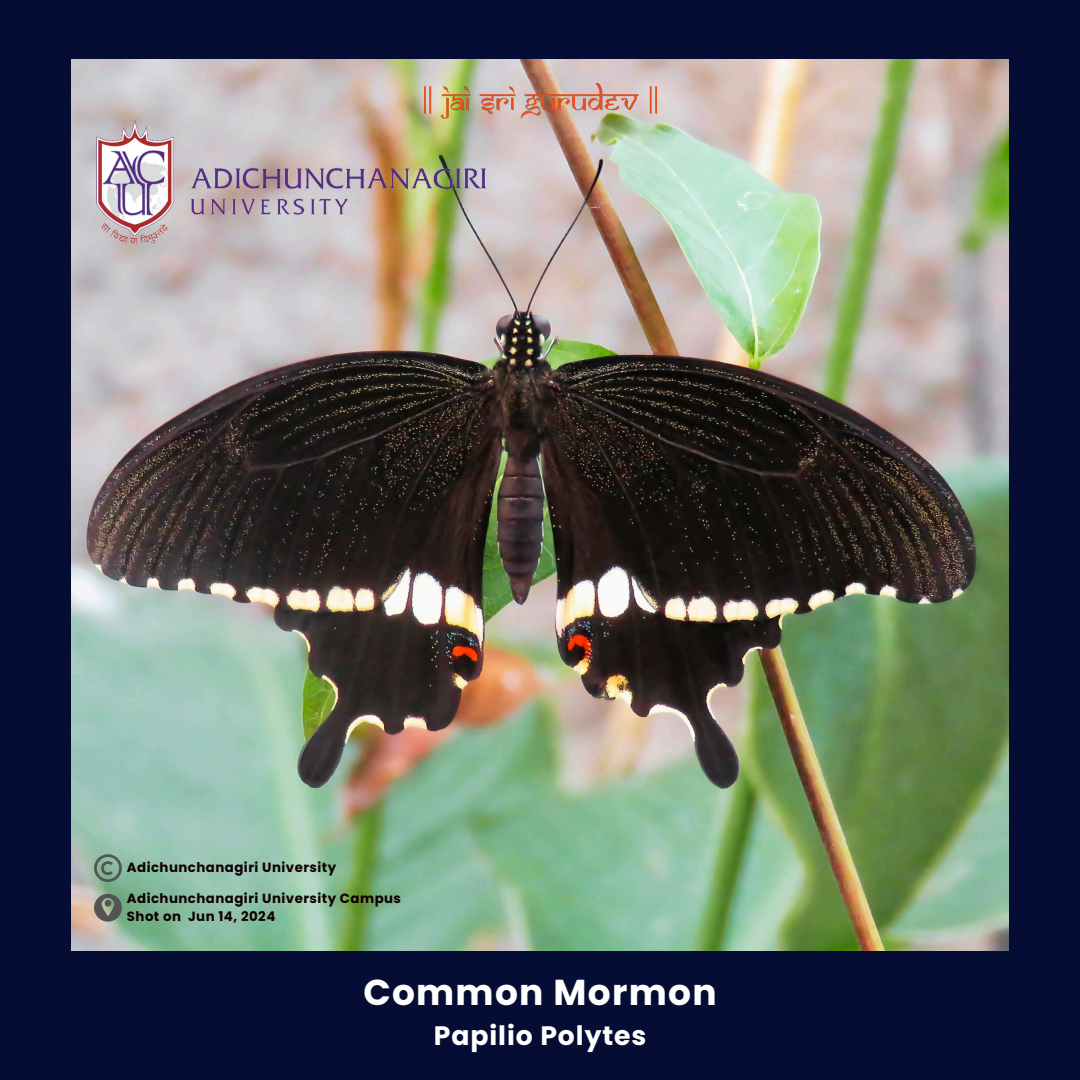
<style>
.page{position:relative;width:1080px;height:1080px;background:#050d35}
.page>*{position:absolute;margin:0;border:0;box-sizing:border-box;transform-origin:0 0}
.t1{font:700 36px "Poppins";letter-spacing:.035em;color:#fff}
.t2{font:700 26.75px "Poppins";letter-spacing:.035em;color:#fff}
.t3{font:700 13.25px "Poppins";letter-spacing:.035em;color:#0f0000}
</style>
<div class="page">
<img style="left:71px;top:59px;width:938px;height:891px">
<img style="left:96px;top:119px;width:390px;height:124px">
<img style="left:424px;top:83px;width:233px;height:36px">
<svg style="left:94px;top:854px;width:28px;height:28px"></svg>
<svg style="left:94px;top:894px;width:28px;height:28px"></svg>
<p class="t3" style="left:127px;top:858px;width:211px">Adichunchanagiri University</p>
<p class="t3" style="left:127px;top:889px;width:276px">Adichunchanagiri University Campus</p>
<p class="t3" style="left:127px;top:907px;width:150px">Shot on Jun 14, 2024</p>
<p class="t1" style="left:363px;top:968px;width:355px">Common Mormon</p>
<p class="t2" style="left:434px;top:1017px;width:214px">Papilio Polytes</p>
</div>
